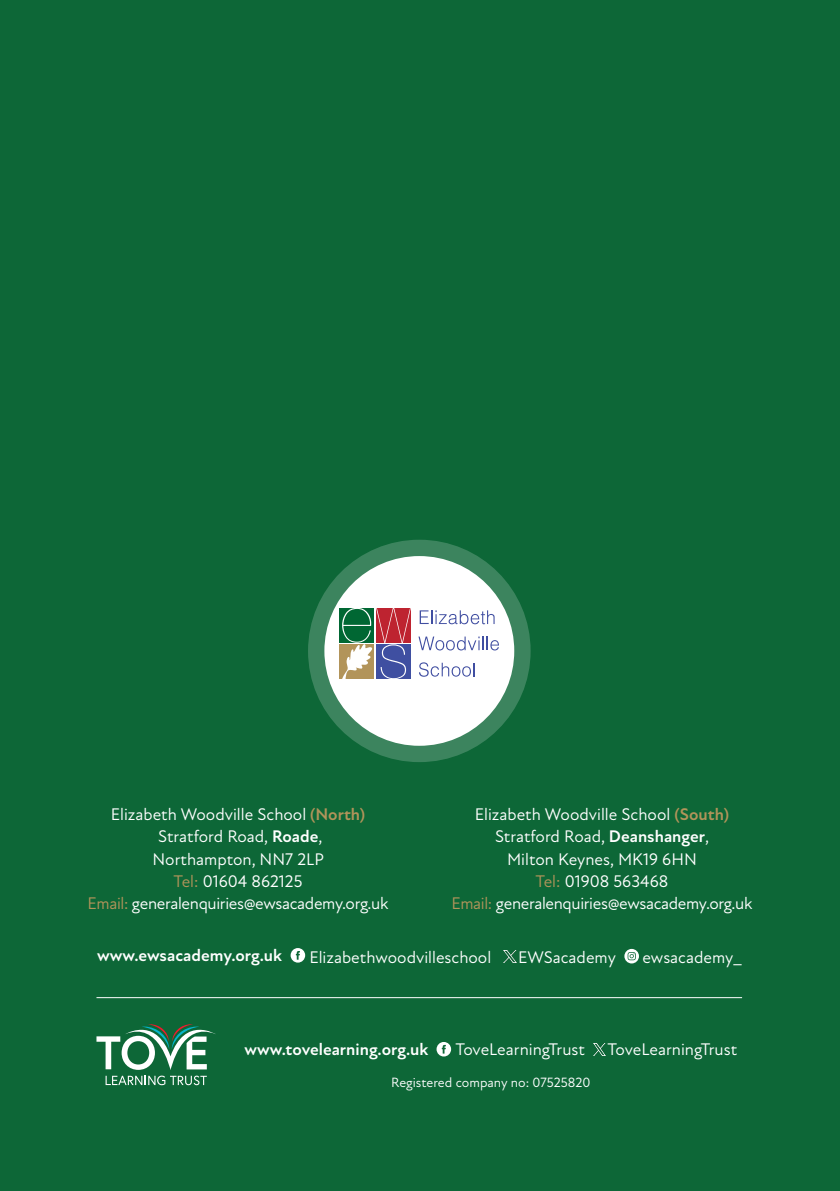
<style>
.page{position:relative;width:840px;height:1191px;background:#fff}
.page>*{position:absolute;margin:0;border:0;box-sizing:border-box;transform-origin:0 0}
.t1{font:17.2px/22.2px "New Atten";color:#fff;text-align:center}
.t2{font:700 17.2px "New Atten";color:#fff}
.t3{font:13.6px "New Atten";color:#fff}
.s1{font-weight:700;color:#b2945a}
.s2{font-weight:700}
.s3{color:#b2945a}
</style>
<div class="page">
<div style="left:0;top:0;width:839px;height:1191px;background:#0d6737"></div>
<svg style="left:96px;top:1024px;width:120px;height:61px"></svg>
<svg style="left:290px;top:948px;width:15px;height:14px"></svg>
<svg style="left:503px;top:950px;width:13px;height:12px"></svg>
<svg style="left:624px;top:949px;width:14px;height:14px"></svg>
<svg style="left:627px;top:952px;width:8px;height:8px"></svg>
<hr style="left:96px;top:997px;width:645px;height:1px;background:#fff">
<svg style="left:436px;top:1042px;width:15px;height:14px"></svg>
<svg style="left:593px;top:1043px;width:12px;height:12px"></svg>
<div style="left:308px;top:540px;width:222px;height:222px;background:#3c845e;border-radius:50%"></div>
<div style="left:324px;top:556px;width:190px;height:190px;background:#fff;border-radius:50%"></div>
<div style="left:339px;top:608px;width:35px;height:34px;background:#006733"></div>
<div style="left:339px;top:644px;width:35px;height:35px;background:#b2945a"></div>
<svg style="left:419px;top:610px;width:75px;height:14px"></svg>
<svg style="left:418px;top:636px;width:80px;height:14px"></svg>
<svg style="left:419px;top:662px;width:55px;height:15px"></svg>
<svg style="left:342px;top:608px;width:68px;height:71px"></svg>
<p class="t1" style="left:88px;top:803px;width:302px">Elizabeth Woodville School <span class="s1">(North)<br></span>Stratford Road, <span class="s2">Roade</span>,<br>Northampton, NN7 2LP<br><span class="s3">Tel:</span> 01604 862125<br><span class="s3">Email:</span> generalenquiries@ewsacademy.org.uk</p>
<p class="t1" style="left:451px;top:803px;width:302px">Elizabeth Woodville School <span class="s1">(South)<br></span>Stratford Road, <span class="s2">Deanshanger</span>,<br>Milton Keynes, MK19 6HN<br><span class="s3">Tel:</span> 01908 563468<br><span class="s3">Email:</span> generalenquiries@ewsacademy.org.uk</p>
<p class="t2" style="left:97px;top:945px;width:186px">www.ewsacademy.org.uk</p>
<p class="t1" style="left:309px;top:946px;width:183px">Elizabethwoodvilleschool</p>
<p class="t1" style="left:517px;top:946px;width:99px">EWSacademy</p>
<p class="t1" style="left:642px;top:946px;width:101px">ewsacademy_</p>
<p class="t2" style="left:244px;top:1039px;width:185px">www.tovelearning.org.uk</p>
<p class="t1" style="left:455px;top:1038px;width:131px">ToveLearningTrust</p>
<p class="t1" style="left:607px;top:1038px;width:131px">ToveLearningTrust</p>
<p class="t3" style="left:391px;top:1074px;width:201px">Registered company no: 07525820</p>
</div>
